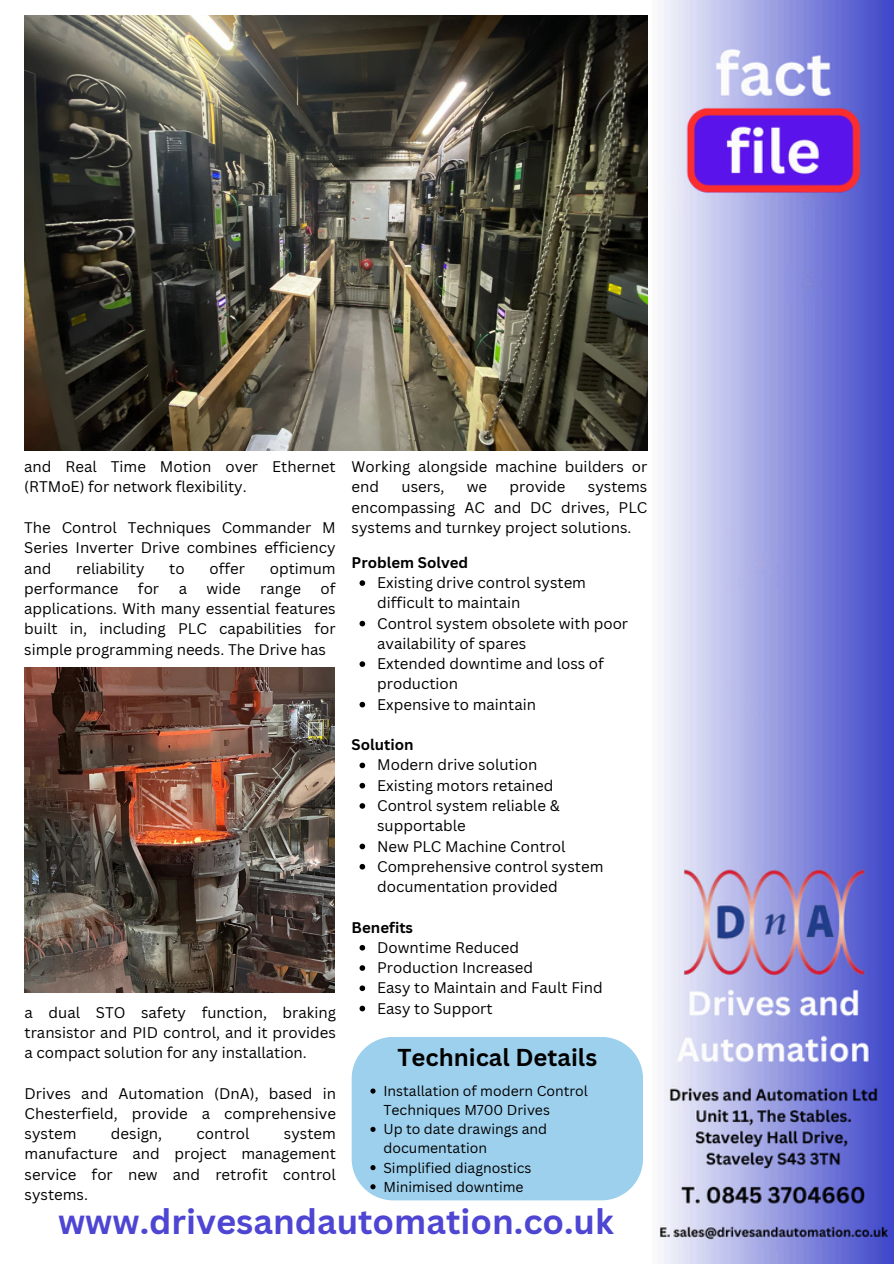
<style>
.page{position:relative;width:894px;height:1264px;background:#fff}
.page>*{position:absolute;margin:0;border:0;box-sizing:border-box;transform-origin:0 0}
.t1{font:700 34.5px "Canva Sans";color:#4e46d3}
.t2{font:700 23.85px "Canva Sans";color:#000}
.t3{font:15px/20.2px "Canva Sans";color:#000}
.t4{font:700 15px "Canva Sans";color:#000}
.t5{font:13.95px/19.2px "Canva Sans";color:#000}
</style>
<div class="page">
<div style="left:351px;top:1037px;width:292px;height:163px;background:#9dd0ed"></div>
<img style="left:25px;top:15px;width:622px;height:436px">
<img style="left:25px;top:667px;width:309px;height:325px">
<svg style="left:370px;top:1088px;width:5px;height:5px"></svg>
<svg style="left:370px;top:1126px;width:5px;height:5px"></svg>
<svg style="left:370px;top:1164px;width:5px;height:6px"></svg>
<svg style="left:370px;top:1184px;width:5px;height:5px"></svg>
<svg style="left:359px;top:580px;width:6px;height:6px"></svg>
<svg style="left:359px;top:620px;width:6px;height:6px"></svg>
<svg style="left:359px;top:661px;width:6px;height:6px"></svg>
<svg style="left:359px;top:701px;width:6px;height:6px"></svg>
<svg style="left:359px;top:762px;width:6px;height:6px"></svg>
<svg style="left:359px;top:782px;width:6px;height:6px"></svg>
<svg style="left:359px;top:803px;width:6px;height:5px"></svg>
<svg style="left:359px;top:843px;width:6px;height:6px"></svg>
<svg style="left:359px;top:863px;width:6px;height:6px"></svg>
<svg style="left:359px;top:945px;width:6px;height:5px"></svg>
<svg style="left:359px;top:965px;width:6px;height:5px"></svg>
<svg style="left:359px;top:985px;width:6px;height:6px"></svg>
<svg style="left:359px;top:1005px;width:6px;height:6px"></svg>
<img style="left:659px;top:0;width:234px;height:1263px">
<p class="t3" style="left:24px;top:456px;width:313px">and Real Time Motion over Ethernet (RTMoE) for network flexibility.</p>
<p class="t3" style="left:24px;top:517px;width:313px;text-align:justify">The Control Techniques Commander M Series Inverter Drive combines efficiency and</p>
<p class="t3" style="left:76px;top:557px;width:70px">reliability</p>
<p class="t3" style="left:169px;top:557px;width:17px">to</p>
<p class="t3" style="left:209px;top:557px;width:37px">offer</p>
<p class="t3" style="left:270px;top:557px;width:67px">optimum</p>
<p class="t3" style="left:24px;top:578px;width:96px">performance</p>
<p class="t3" style="left:138px;top:578px;width:23px">for</p>
<p class="t3" style="left:179px;top:578px;width:10px">a</p>
<p class="t3" style="left:206px;top:578px;width:36px">wide</p>
<p class="t3" style="left:260px;top:578px;width:42px">range</p>
<p class="t3" style="left:24px;top:578px;width:313px;text-align:justify;text-indent:296px">of applications. With many essential features built in, including PLC capabilities for simple programming needs. The Drive has</p>
<p class="t3" style="left:351px;top:456px;width:297px">Working alongside machine builders or end</p>
<p class="t3" style="left:401px;top:476px;width:44px">users,</p>
<p class="t3" style="left:466px;top:476px;width:22px">we</p>
<p class="t3" style="left:509px;top:476px;width:57px">provide</p>
<p class="t3" style="left:351px;top:476px;width:297px;text-align:justify;text-indent:236px">systems encompassing AC and DC drives, PLC systems and turnkey project solutions.</p>
<p class="t4" style="left:351px;top:552px;width:118px">Problem Solved</p>
<h3 class="t3" style="left:377px;top:572px;width:210px">Existing drive control system difficult to maintain</h3>
<p class="t3" style="left:377px;top:612px;width:252px">Control system obsolete with poor availability of spares</p>
<p class="t3" style="left:377px;top:653px;width:228px">Extended downtime and loss of production</p>
<p class="t3" style="left:377px;top:693px;width:160px">Expensive to maintain</p>
<p class="t4" style="left:351px;top:734px;width:64px">Solution</p>
<p class="t3" style="left:377px;top:754px;width:162px">Modern drive solution</p>
<h3 class="t3" style="left:377px;top:774px;width:178px">Existing motors retained</h3>
<p class="t3" style="left:377px;top:795px;width:184px">Control system reliable &amp; supportable</p>
<p class="t3" style="left:377px;top:835px;width:190px">New PLC Machine Control</p>
<p class="t3" style="left:377px;top:855px;width:228px">Comprehensive control system documentation provided</p>
<p class="t4" style="left:351px;top:916px;width:63px">Benefits</p>
<p class="t3" style="left:377px;top:936px;width:143px">Downtime Reduced</p>
<p class="t3" style="left:377px;top:957px;width:157px">Production Increased</p>
<p class="t3" style="left:377px;top:977px;width:227px">Easy to Maintain and Fault Find</p>
<p class="t3" style="left:25px;top:1001px;width:313px">a dual STO safety function, braking</p>
<h2 class="t3" style="left:377px;top:997px;width:117px">Easy to Support</h2>
<p class="t3" style="left:25px;top:1021px;width:313px">transistor and PID control, and it provides a compact solution for any installation.</p>
<p class="t3" style="left:25px;top:1082px;width:313px;text-align:justify">Drives and Automation (DnA), based in Chesterfield, provide a comprehensive system</p>
<p class="t2" style="left:397px;top:1040px;width:201px">Technical Details</p>
<h3 class="t5" style="left:383px;top:1080px;width:206px">Installation of modern Control<br>Techniques M700 Drives</h3>
<p class="t5" style="left:383px;top:1119px;width:165px">Up to date drawings and documentation</p>
<p class="t5" style="left:383px;top:1157px;width:149px">Simplified diagnostics</p>
<p class="t5" style="left:383px;top:1176px;width:142px">Minimised downtime</p>
<p class="t3" style="left:111px;top:1123px;width:53px">design,</p>
<p class="t3" style="left:196px;top:1123px;width:54px">control</p>
<p class="t3" style="left:25px;top:1123px;width:313px;text-align:justify;text-indent:259px">system manufacture and project management service for new and retrofit control systems.</p>
<p class="t1" style="left:58px;top:1197px;width:557px">www.drivesandautomation.co.uk</p>
</div>
